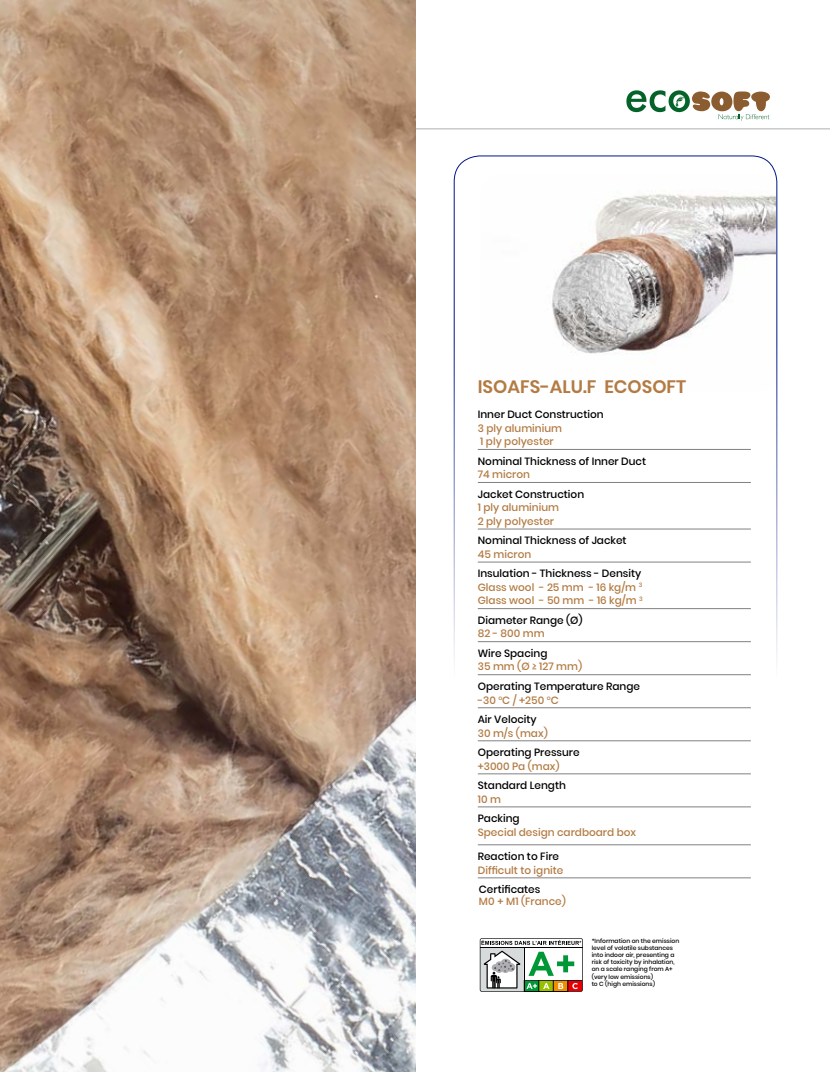
<style>
.page{position:relative;width:830px;height:1072px;background:#fff}
.page>*{position:absolute;margin:0;border:0;box-sizing:border-box;transform-origin:0 0}
.t1{font:600 18px "Poppins";color:#b37b43}
.t2{font:500 10.5px/13.5px "Poppins";color:#000}
.t3{font:500 10.5px/13.5px "Poppins";color:#b37b43}
.t4{font:500 6px/7.2px "Poppins";color:#000}
.s1{color:#000}
.s2{color:#b37b43}
.s3{font-family:"Gotham";color:#b37b43}
</style>
<div class="page">
<hr style="left:0;top:129px;width:829px;height:1px;background:#aeafb2">
<svg style="left:626px;top:90px;width:143px;height:31px"></svg>
<img style="left:0;top:0;width:416px;height:1071px">
<svg style="left:453px;top:156px;width:323px;height:723px"></svg>
<hr style="left:477px;top:449px;width:273px;height:1px;background:#818084">
<hr style="left:477px;top:482px;width:273px;height:1px;background:#818084">
<hr style="left:477px;top:529px;width:273px;height:1px;background:#818084">
<hr style="left:477px;top:562px;width:273px;height:1px;background:#818084">
<hr style="left:477px;top:608px;width:273px;height:1px;background:#818084">
<hr style="left:477px;top:641px;width:273px;height:1px;background:#818084">
<hr style="left:477px;top:674px;width:273px;height:1px;background:#818084">
<hr style="left:477px;top:707px;width:273px;height:1px;background:#818084">
<hr style="left:477px;top:740px;width:273px;height:1px;background:#818084">
<hr style="left:477px;top:773px;width:273px;height:1px;background:#818084">
<hr style="left:477px;top:806px;width:273px;height:1px;background:#818084">
<hr style="left:477px;top:844px;width:273px;height:1px;background:#818084">
<hr style="left:477px;top:877px;width:273px;height:1px;background:#818084">
<svg style="left:479px;top:938px;width:104px;height:54px"></svg>
<h1 class="t1" style="left:477px;top:376px;width:210px">ISOAFS-ALU.F ECOSOFT</h1>
<p class="t2" style="left:477px;top:408px;width:127px">Inner Duct Construction</p>
<p class="t3" style="left:477px;top:421px;width:86px">3 ply aluminium<br>1 ply polyester</p>
<p class="t2" style="left:477px;top:454px;width:170px">Nominal Thickness of Inner Duct</p>
<p class="t3" style="left:477px;top:468px;width:54px">74 micron</p>
<p class="t2" style="left:477px;top:487px;width:108px">Jacket Construction</p>
<p class="t3" style="left:477px;top:501px;width:83px">1 ply aluminium<br>2 ply polyester</p>
<p class="t2" style="left:477px;top:534px;width:150px">Nominal Thickness of Jacket</p>
<p class="t3" style="left:477px;top:547px;width:55px">45 micron</p>
<p class="t3" style="left:477px;top:567px;width:166px"><span class="s1">Insulation - Thickness - Density<br></span>Glass wool - 25 mm - 16 kg/m <sup>3<br></sup>Glass wool - 50 mm - 16 kg/m <sup>3</sup></p>
<p class="t2" style="left:477px;top:613px;width:106px">Diameter Range (Ø)</p>
<p class="t3" style="left:477px;top:627px;width:68px">82 - 800 mm</p>
<p class="t2" style="left:477px;top:646px;width:71px">Wire Spacing</p>
<p class="t3" style="left:477px;top:660px;width:106px">35 mm (Ø ≥ 127 mm)</p>
<p class="t2" style="left:477px;top:679px;width:164px">Operating Temperature Range <span class="s2">-30</span> <sup>o</sup><span class="s2">C / +250</span> <sup>o</sup><span class="s2">C</span></p>
<p class="t2" style="left:477px;top:712px;width:60px">Air Velocity</p>
<p class="t3" style="left:477px;top:726px;width:71px">30 m/s (max)</p>
<p class="t2" style="left:477px;top:745px;width:103px">Operating Pressure</p>
<p class="t3" style="left:477px;top:759px;width:83px">+3000 Pa (max)</p>
<p class="t2" style="left:477px;top:778px;width:90px">Standard Length</p>
<p class="t3" style="left:477px;top:792px;width:25px">10 m</p>
<p class="t2" style="left:477px;top:811px;width:43px">Packing</p>
<p class="t3" style="left:477px;top:825px;width:160px">Special design cardboard box</p>
<p class="t2" style="left:477px;top:849px;width:83px">Reaction to Fire</p>
<p class="t3" style="left:477px;top:863px;width:87px">Difficult to ignite</p>
<p class="t2" style="left:478px;top:882px;width:88px;line-height:12px">Certificates<br><span class="s2">M0</span> <span class="s3">+</span> <span class="s2">M1 (France)</span></p>
<p class="t4" style="left:591px;top:936px;width:89px">*Information on the emission level of volatile substances into indoor air, presenting a risk of toxicity by inhalation, on a scale ranging from A+ (very low emissions)<br>to C (high emissions)</p>
</div>
